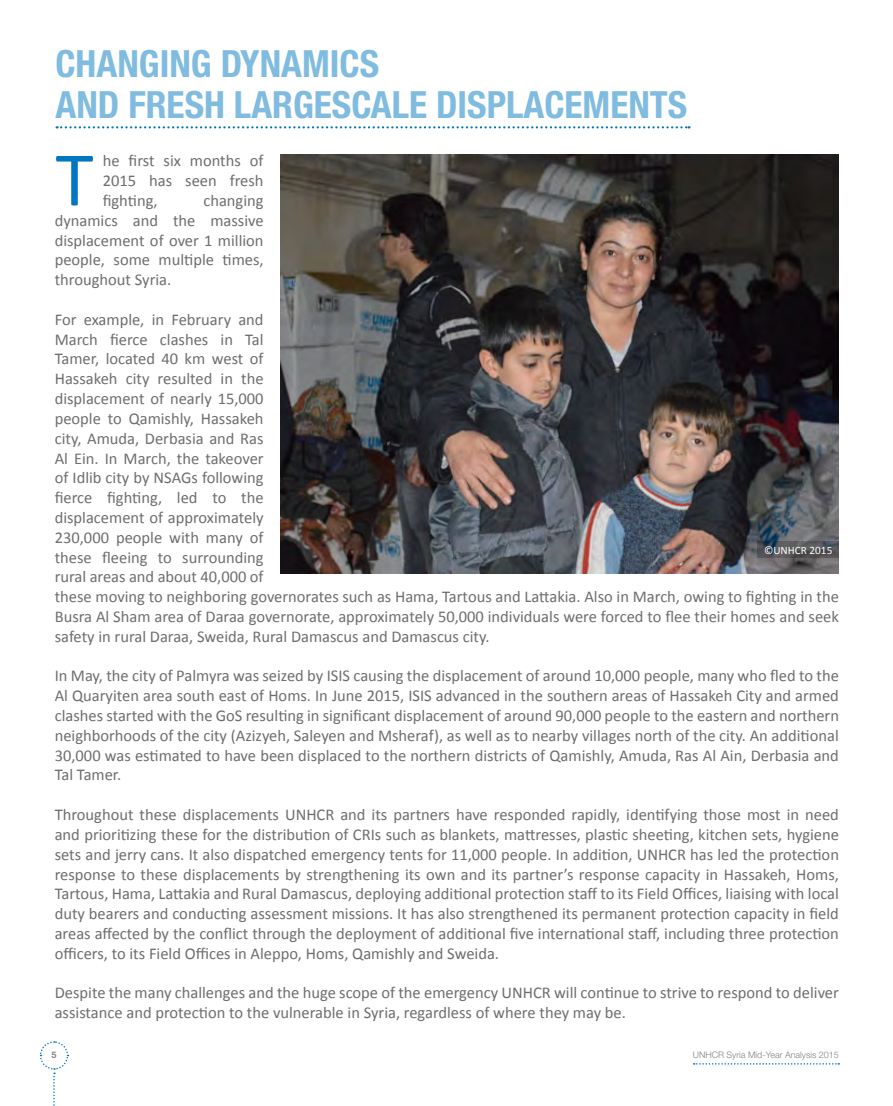
<style>
.page{position:relative;width:893px;height:1106px;background:#fff}
.page>*{position:absolute;margin:0;border:0;box-sizing:border-box;transform-origin:0 0}
.t1{font:78px "Calibri";color:#0077c0}
.t2{font:700 condensed 37.5px/40.5px "Helvetica Neue LT Pro";color:#80bbe0}
.t3{font:16.5px/19.8px "Calibri";color:#6d6e71;text-align:justify}
.t4{font:11.25px "Calibri";color:#fff}
.t5{font:300 9px "Helvetica Neue LT Pro";color:#808285}
.t6{font:700 9px "Helvetica Neue LT Pro";color:#808285}
</style>
<div class="page">
<svg style="left:39px;top:1041px;width:30px;height:65px"></svg>
<svg style="left:694px;top:1063px;width:145px;height:1px"></svg>
<svg style="left:57px;top:126px;width:632px;height:2px"></svg>
<img style="left:281px;top:154px;width:558px;height:420px">
<svg style="left:757px;top:541px;width:82px;height:16px"></svg>
<h2 class="t2" style="left:55px;top:43px;width:633px">CHANGING DYNAMICS<br>AND FRESH LARGESCALE DISPLACEMENTS</h2>
<p class="t3" style="left:103px;top:151px;width:162px">he first six months of 2015 has seen fresh fighting,</p>
<h1 class="t1" style="left:55px;top:130px;width:39px">T</h1>
<p class="t3" style="left:55px;top:191px;width:210px;text-indent:149px">changing dynamics and the massive displacement of over 1 million people, some multiple times, throughout Syria.</p>
<p class="t3" style="left:55px;top:309px;width:786px;text-align:left">For example, in February and<br>March fierce clashes in Tal<br>Tamer, located 40 km west of<br>Hassakeh city resulted in the<br>displacement of nearly 15,000<br>people to Qamishly, Hassakeh<br>city, Amuda, Derbasia and Ras<br>Al Ein. In March, the takeover<br>of Idlib city by NSAGs following<br>fierce fighting, led to the<br>displacement of approximately<br>230,000 people with many of<br>these fleeing to surrounding<br>rural areas and about 40,000 of<br>these moving to neighboring governorates such as Hama, Tartous and Lattakia. Also in March, owing to fighting in the Busra Al Sham area of Daraa governorate, approximately 50,000 individuals were forced to flee their homes and seek safety in rural Daraa, Sweida, Rural Damascus and Damascus city.</p>
<p class="t3" style="left:55px;top:666px;width:786px">In May, the city of Palmyra was seized by ISIS causing the displacement of around 10,000 people, many who fled to the Al Quaryiten area south east of Homs. In June 2015, ISIS advanced in the southern areas of Hassakeh City and armed clashes started with the GoS resulting in significant displacement of around 90,000 people to the eastern and northern neighborhoods of the city (Azizyeh, Saleyen and Msheraf), as well as to nearby villages north of the city. An additional 30,000 was estimated to have been displaced to the northern districts of Qamishly, Amuda, Ras Al Ain, Derbasia and Tal Tamer.</p>
<p class="t3" style="left:55px;top:804px;width:786px">Throughout these displacements UNHCR and its partners have responded rapidly, identifying those most in need and prioritizing these for the distribution of CRIs such as blankets, mattresses, plastic sheeting, kitchen sets, hygiene sets and jerry cans. It also dispatched emergency tents for 11,000 people. In addition, UNHCR has led the protection response to these displacements by strengthening its own and its partner’s response capacity in Hassakeh, Homs, Tartous, Hama, Lattakia and Rural Damascus, deploying additional protection staff to its Field Offices, liaising with local duty bearers and conducting assessment missions. It has also strengthened its permanent protection capacity in field areas affected by the conflict through the deployment of additional five international staff, including three protection officers, to its Field Offices in Aleppo, Homs, Qamishly and Sweida.</p>
<p class="t3" style="left:55px;top:983px;width:786px">Despite the many challenges and the huge scope of the emergency UNHCR will continue to strive to respond to deliver assistance and protection to the vulnerable in Syria, regardless of where they may be.</p>
<p class="t4" style="left:764px;top:543px;width:70px">©UNHCR 2015</p>
<p class="t6" style="left:51px;top:1049px;width:7px">5</p>
<p class="t5" style="left:693px;top:1049px;width:148px">UNHCR Syria Mid-Year Analysis 2015</p>
</div>
